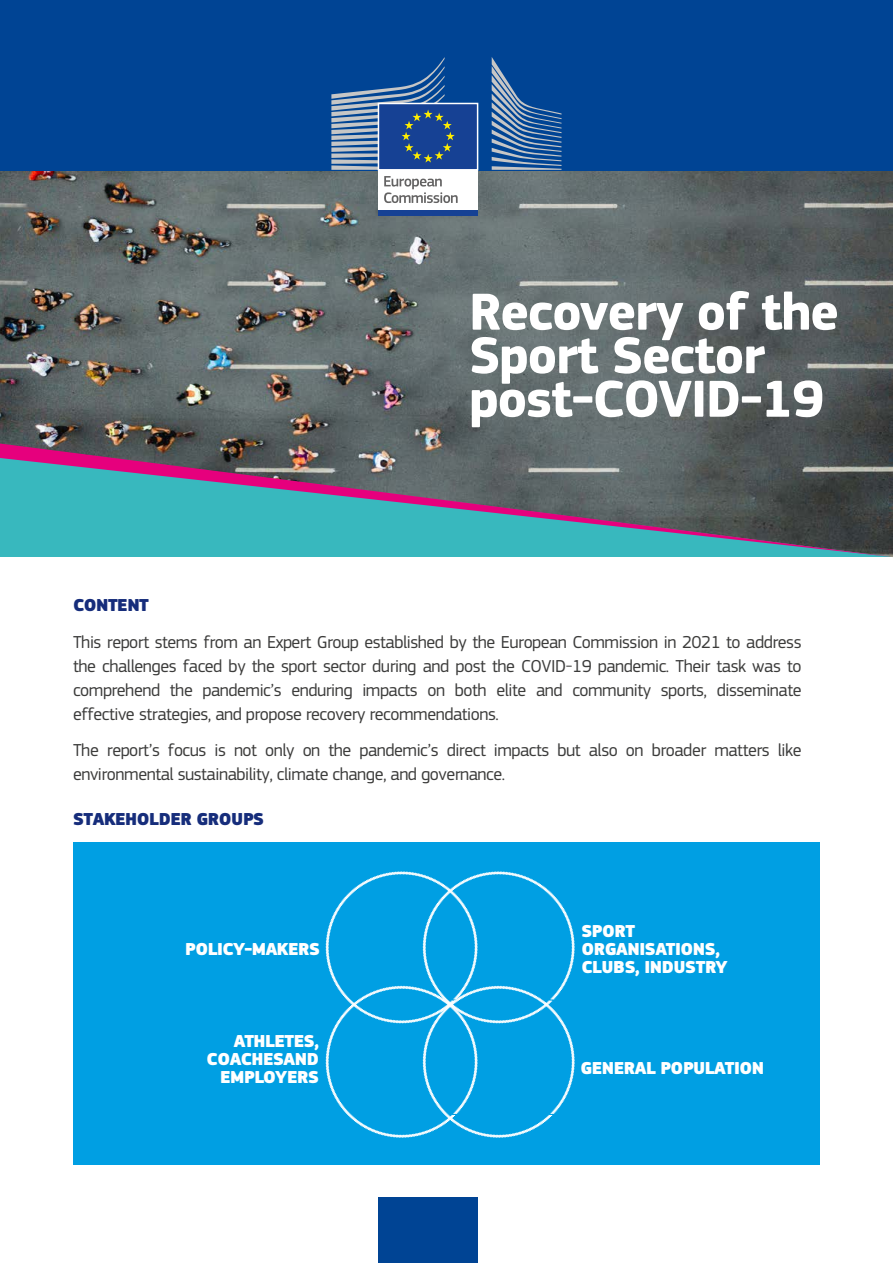
<style>
.page{position:relative;width:893px;height:1263px;background:#fff}
.page>*{position:absolute;margin:0;border:0;box-sizing:border-box;transform-origin:0 0}
.t1{font:700 54px "EC Square Sans Pro";letter-spacing:-.025em;color:#fff}
.t2{font:18px/24px "EC Square Sans Pro";letter-spacing:-.025em;color:#3c3c3b;text-align:justify}
.t3{font:900 18px/18px "EC Square Sans Pro";letter-spacing:-.025em;color:#fff}
.t4{font:900 18px "EC Square Sans Pro";letter-spacing:-.025em;color:#162d7b}
</style>
<div class="page">
<div style="left:73px;top:842px;width:747px;height:323px;background:#009fe3"></div>
<img style="left:0;top:170px;width:893px;height:273px">
<div style="left:0;top:0;width:893px;height:170px;background:#004494"></div>
<div style="left:378px;top:1197px;width:99px;height:66px;background:#004494"></div>
<div style="left:378px;top:168px;width:100px;height:44px;background:#fff"></div>
<div style="left:378px;top:103px;width:100px;height:68px;background:#164194;border:2px solid #fff"></div>
<svg style="left:331px;top:57px;width:124px;height:113px"></svg>
<div style="left:378px;top:211px;width:100px;height:5px;background:#164194"></div>
<svg style="left:492px;top:57px;width:70px;height:113px"></svg>
<svg style="left:384px;top:176px;width:74px;height:27px"></svg>
<svg style="left:0;top:443px;width:893px;height:114px;background:#527e88"></svg>
<svg style="left:325px;top:871px;width:250px;height:267px"></svg>
<p class="t1" style="left:469px;top:280px;width:371px">Recovery of the</p>
<p class="t1" style="left:469px;top:323px;width:297px">Sport Sector</p>
<h1 class="t1" style="left:469px;top:367px;width:356px">post-COVID-19</h1>
<h2 class="t4" style="left:73px;top:594px;width:77px">CONTENT</h2>
<p class="t2" style="left:73px;top:630px;width:730px">This report stems from an Expert Group established by the European Commission in 2021 to address the challenges faced by the sport sector during and post the COVID-19 pandemic. Their task was to comprehend the pandemic’s enduring impacts on both elite and community sports, disseminate effective strategies, and propose recovery recommendations.</p>
<p class="t2" style="left:73px;top:738px;width:730px">The report’s focus is not only on the pandemic’s direct impacts but also on broader matters like environmental sustainability, climate change, and governance.</p>
<h2 class="t4" style="left:73px;top:808px;width:193px">STAKEHOLDER GROUPS</h2>
<p class="t3" style="left:581px;top:923px;width:55px">SPORT</p>
<p class="t3" style="left:185px;top:941px;width:136px">POLICY-MAKERS</p>
<p class="t3" style="left:581px;top:941px;width:148px">ORGANISATIONS,<br>CLUBS, INDUSTRY</p>
<p class="t3" style="left:207px;top:1033px;width:114px;text-align:right">ATHLETES,<br>COACHESAND</p>
<p class="t3" style="left:220px;top:1069px;width:100px">EMPLOYERS</p>
<p class="t3" style="left:580px;top:1060px;width:185px">GENERAL POPULATION</p>
</div>
